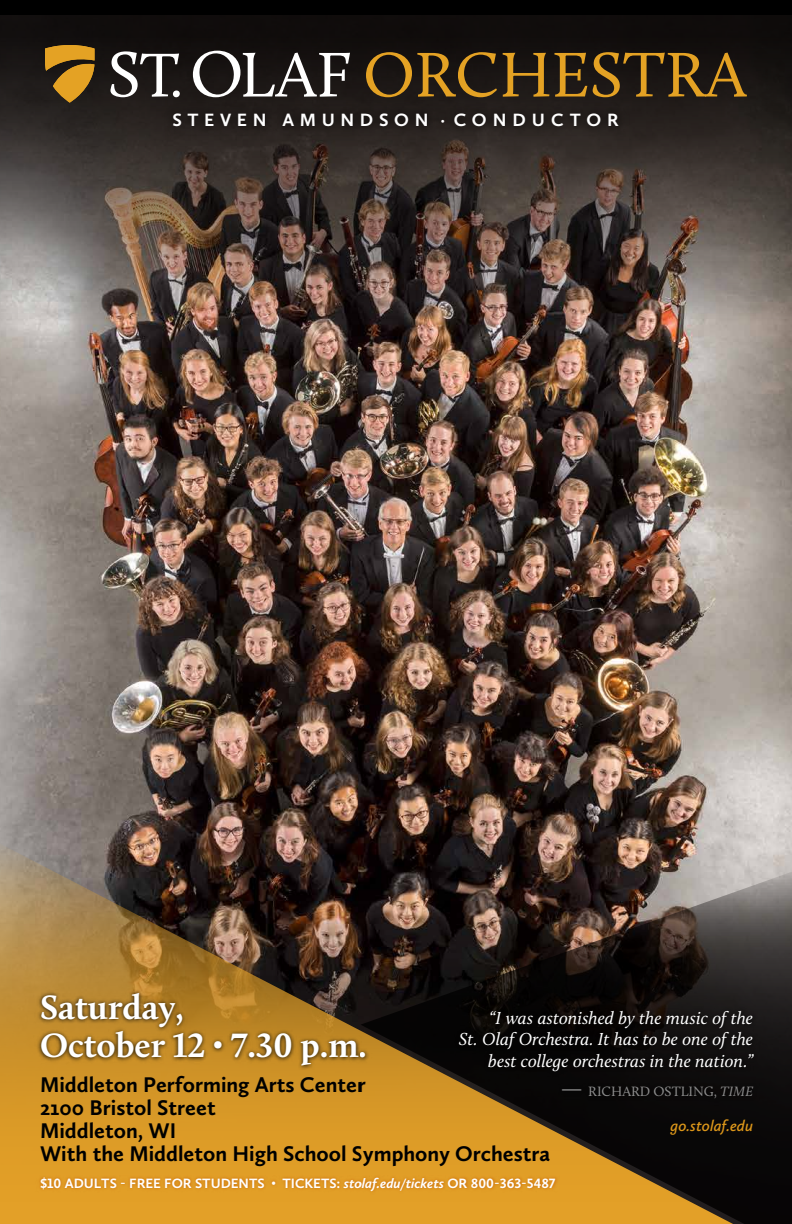
<style>
.page{position:relative;width:792px;height:1224px;background:#fff}
.page>*{position:absolute;margin:0;border:0;box-sizing:border-box;transform-origin:0 0}
.t1{font:700 35px/38px "Calluna";color:#fff}
.t2{font:700 22px/23px "Calluna Sans";color:#000}
.t3{font:700 18.5px "Calluna Sans";letter-spacing:.305em;color:#fff}
.t4{font:italic 18px/21.6px "Calluna";color:#fff;text-align:right}
.t5{font:italic 600 16px "Calluna Sans";color:#dd971a}
.t6{font:700 14px "Calluna Sans";color:#fff}
.t7{font:14px "Calluna";color:#8c8c8c}
.s1{font-family:"Calluna Sans";font-weight:300;font-size:28px}
.s2{font-style:italic;font-size:24px}
.s3{font-style:italic}
.s4{font-size:11px}
</style>
<div class="page">
<img style="left:0;top:322px;width:792px;height:546px">
<img style="left:0;top:15px;width:792px;height:307px">
<img style="left:0;top:844px;width:733px;height:380px">
<img style="left:33px;top:984px;width:328px;height:89px">
<img style="left:35px;top:1169px;width:326px;height:27px">
<div style="left:0;top:0;width:792px;height:15px;background:#000"></div>
<img style="left:159px;top:97px;width:473px;height:47px">
<svg style="left:366px;top:52px;width:131px;height:45px"></svg>
<svg style="left:503px;top:53px;width:84px;height:44px"></svg>
<svg style="left:593px;top:52px;width:154px;height:45px"></svg>
<svg style="left:45px;top:45px;width:50px;height:58px"></svg>
<svg style="left:110px;top:51px;width:69px;height:46px"></svg>
<svg style="left:193px;top:51px;width:157px;height:46px"></svg>
<div style="left:173px;top:91px;width:7px;height:6px;background:#fff;border-radius:50%"></div>
<svg style="left:361px;top:868px;width:431px;height:356px"></svg>
<img style="left:425px;top:1002px;width:339px;height:117px">
<p class="t3" style="left:172px;top:108px;width:448px">STEVEN AMUNDSON · CONDUCTOR</p>
<h1 class="t1" style="left:40px;top:988px;width:329px">Saturday,<br>October 12 <span class="s1">•</span> 7.30 p.m.</h1>
<p class="t4" style="left:459px;top:1007px;width:296px">“I was astonished by the music of the<br>St. Olaf Orchestra. It has to be one of the best college orchestras in the nation.”</p>
<p class="t7" style="left:561px;top:1082px;width:194px"><span class="s2">—</span> RICHARD OSTLING, <span class="s3">TIME</span></p>
<p class="t5" style="left:671px;top:1116px;width:84px">go.stolaf.edu</p>
<p class="t2" style="left:40px;top:1072px;width:512px">Middleton Performing Arts Center<br>2100 Bristol Street<br>Middleton, WI<br>With the Middleton High School Symphony Orchestra</p>
<p class="t6" style="left:40px;top:1174px;width:517px">$10 ADULTS - FREE FOR STUDENTS <span class="s4">•</span> TICKETS: <span class="s3">stolaf.edu/tickets</span> OR 800-363-5487</p>
</div>
